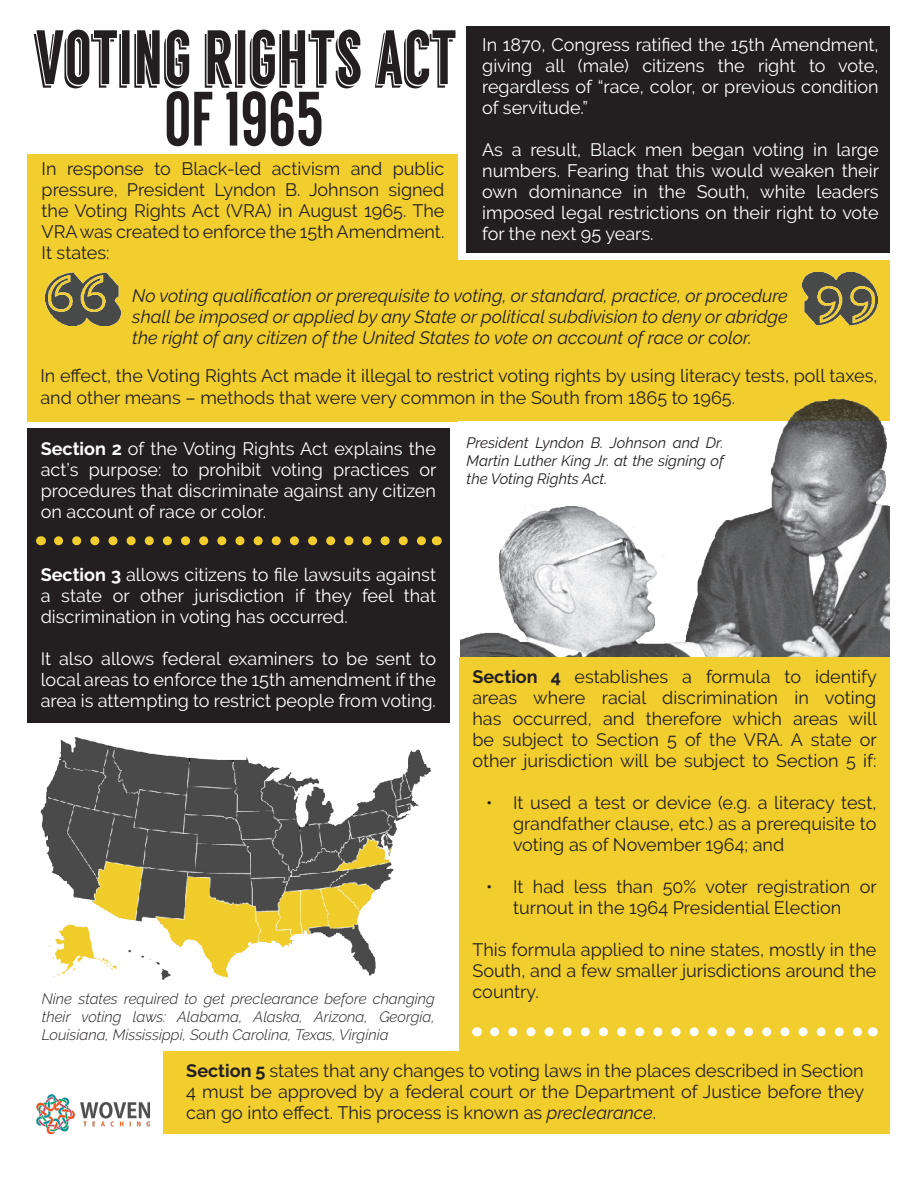
<style>
.page{position:relative;width:918px;height:1188px;background:#fff}
.page>*{position:absolute;margin:0;border:0;box-sizing:border-box;transform-origin:0 0}
.t1{font:76.8px/61.5px "Langdon";color:#231f20;text-align:center;scale:.78 1}
.t2{font:18px/21px "Raleway";color:#231f20;text-align:justify}
.t3{font:18px/21px "Raleway";color:#fff;text-align:justify}
.t4{font:italic 18px/21px "Raleway";letter-spacing:-.005em;color:#231f20;text-align:justify}
.t5{font:italic 300 15px/18px "Raleway";color:#231f20;text-align:justify}
.t6{font:italic 15px/18px "Raleway";color:#231f20;text-align:justify}
.s1{font-weight:700}
.s2{font-style:italic}
</style>
<div class="page">
<div style="left:459px;top:657px;width:431px;height:477px;background:#f1cd2e"></div>
<div style="left:27px;top:429px;width:423px;height:294px;background:#231f20"></div>
<div style="left:27px;top:154px;width:431px;height:267px;background:#f1cd2e"></div>
<div style="left:458px;top:260px;width:432px;height:161px;background:#f1cd2e"></div>
<div style="left:467px;top:26px;width:423px;height:227px;background:#231f20"></div>
<img style="left:45px;top:272px;width:76px;height:54px">
<img style="left:802px;top:272px;width:76px;height:54px">
<img style="left:460px;top:398px;width:430px;height:259px">
<img style="left:40px;top:737px;width:391px;height:243px">
<svg style="left:58px;top:536px;width:368px;height:9px"></svg>
<svg style="left:495px;top:1027px;width:367px;height:9px"></svg>
<img style="left:36px;top:1094px;width:113px;height:39px">
<div style="left:164px;top:1052px;width:295px;height:82px;background:#f1cd2e"></div>
<p class="t1" style="left:33px;top:27px;width:544px">VOTING RIGHTS ACT<br>OF 1965</p>
<p class="t3" style="left:482px;top:35px;width:398px">In 1870, Congress ratified the 15th Amendment, giving all (male) citizens the right to vote, regardless of “race, color, or previous condition of servitude.”</p>
<p class="t3" style="left:482px;top:140px;width:398px">As a result, Black men began voting in large numbers. Fearing that this would weaken their own dominance in the South, white leaders imposed legal restrictions on their right to vote for the next 95 years.</p>
<p class="t2" style="left:42px;top:158px;width:404px">In response to Black-led activism and public pressure, President Lyndon B. Johnson signed the Voting Rights Act (VRA) in August 1965. The VRA was created to enforce the 15th Amendment.<br>It states:</p>
<p class="t4" style="left:132px;top:285px;width:657px">No voting qualification or prerequisite to voting, or standard, practice, or procedure shall be imposed or applied by any State or political subdivision to deny or abridge the right of any citizen of the United States to vote on account of race or color.</p>
<p class="t2" style="left:40px;top:365px;width:838px;line-height:21.6px">In effect, the Voting Rights Act made it illegal to restrict voting rights by using literacy tests, poll taxes, and other means – methods that were very common in the South from 1865 to 1965.</p>
<p class="t3" style="left:41px;top:438px;width:397px"><span class="s1">Section 2</span> of the Voting Rights Act explains the act’s purpose: to prohibit voting practices or procedures that discriminate against any citizen on account of race or color.</p>
<p class="t6" style="left:467px;top:434px;width:259px">President Lyndon B. Johnson and Dr.<br>Martin Luther King Jr. at the signing of the Voting Rights Act.</p>
<p class="t3" style="left:41px;top:564px;width:397px"><span class="s1">Section 3</span> allows citizens to file lawsuits against a state or other jurisdiction if they feel that discrimination in voting has occurred.</p>
<p class="t3" style="left:41px;top:648px;width:397px">It also allows federal examiners to be sent to local areas to enforce the 15th amendment if the area is attempting to restrict people from voting.</p>
<p class="t2" style="left:472px;top:666px;width:406px"><span class="s1">Section 4</span> establishes a formula to identify areas where racial discrimination in voting has occurred, and therefore which areas will be subject to Section 5 of the VRA. A state or other jurisdiction will be subject to Section 5 if:</p>
<p class="t2" style="left:513px;top:792px;width:365px;text-indent:-27px">• It used a test or device (e.g. a literacy test, grandfather clause, etc.) as a prerequisite to voting as of November 1964; and</p>
<p class="t2" style="left:486px;top:876px;width:392px;text-align:center">• It had less than 50% voter registration or turnout in the 1964 Presidential Election</p>
<p class="t2" style="left:472px;top:939px;width:405px">This formula applied to nine states, mostly in the South, and a few smaller jurisdictions around the country.</p>
<p class="t5" style="left:42px;top:989px;width:395px">Nine states required to get preclearance before changing their voting laws: Alabama, Alaska, Arizona, Georgia, Louisiana, Mississippi, South Carolina, Texas, Virginia</p>
<p class="t2" style="left:186px;top:1061px;width:680px"><span class="s1">Section 5</span> states that any changes to voting laws in the places described in Section 4 must be approved by a federal court or the Department of Justice before they can go into effect. This process is known as <span class="s2">preclearance</span>.</p>
</div>
